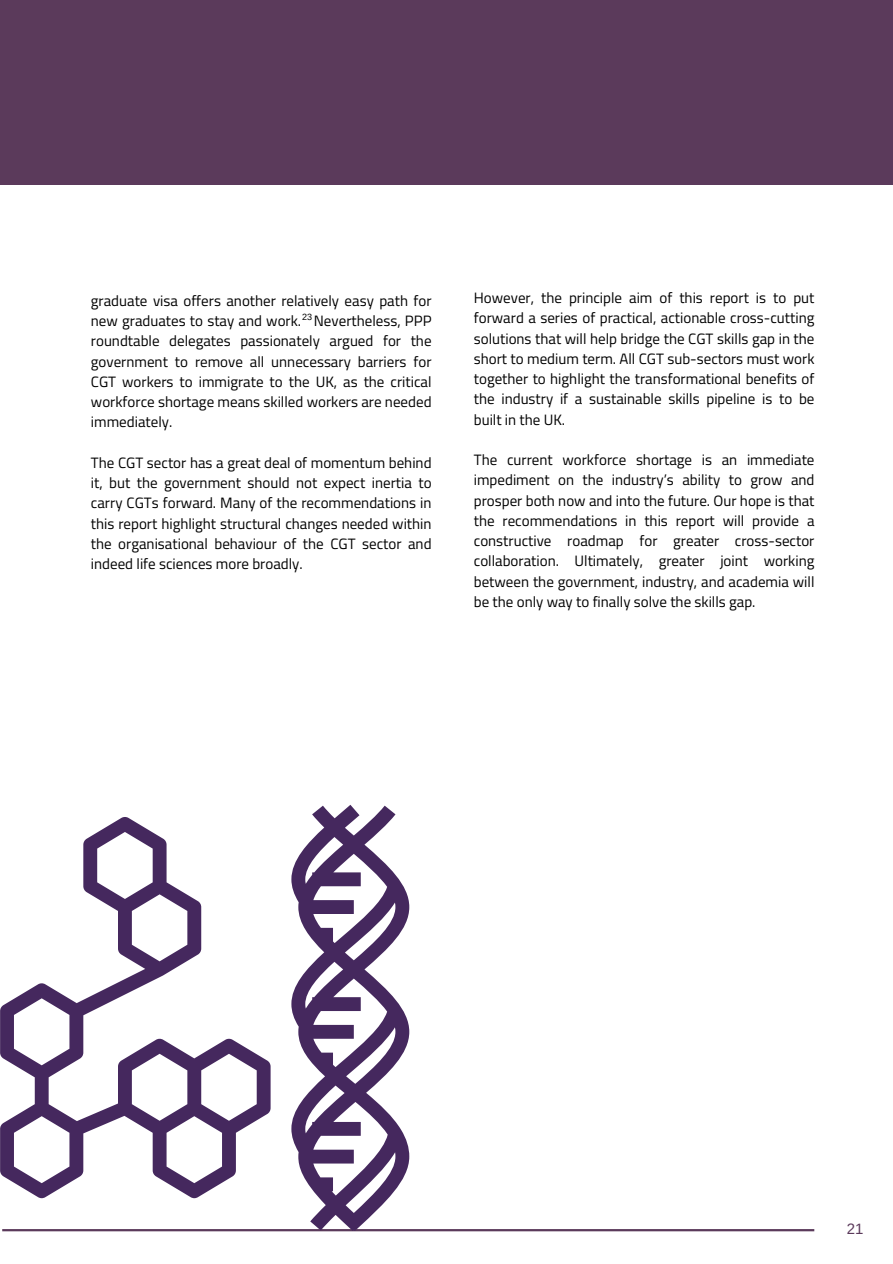
<style>
.page{position:relative;width:893px;height:1264px;background:#fff}
.page>*{position:absolute;margin:0;border:0;box-sizing:border-box;transform-origin:0 0}
.t1{font:15px/20.2px "Titillium Web";color:#000;text-align:justify}
.t2{font:15px "Arimo";color:#5b3a5b}
.t3{font:9px "Arimo";color:#000}
</style>
<div class="page">
<div style="left:0;top:0;width:892px;height:184px;background:#5b3a5b"></div>
<hr style="left:2px;top:1228px;width:812px;height:3px;background:#5b3a5b">
<svg style="left:291px;top:804px;width:118px;height:426px"></svg>
<svg style="left:0;top:817px;width:270px;height:381px"></svg>
<p class="t1" style="left:91px;top:290px;width:342px">graduate visa offers another relatively easy path for new graduates to stay and work. Nevertheless, PPP roundtable delegates passionately argued for the government to remove all unnecessary barriers for CGT workers to immigrate to the UK, as the critical workforce shortage means skilled workers are needed immediately.</p>
<p class="t1" style="left:91px;top:452px;width:342px">The CGT sector has a great deal of momentum behind it, but the government should not expect inertia to carry CGTs forward. Many of the recommendations in this report highlight structural changes needed within the organisational behaviour of the CGT sector and indeed life sciences more broadly.</p>
<p class="t3" style="left:302px;top:311px;width:11px">23</p>
<p class="t1" style="left:474px;top:287px;width:342px">However, the principle aim of this report is to put forward a series of practical, actionable cross-cutting solutions that will help bridge the CGT skills gap in the short to medium term. All CGT sub-sectors must work together to highlight the transformational benefits of the industry if a sustainable skills pipeline is to be built in the UK.</p>
<p class="t1" style="left:474px;top:449px;width:342px">The current workforce shortage is an immediate impediment on the industry’s ability to grow and prosper both now and into the future. Our hope is that the recommendations in this report will provide a constructive roadmap for greater cross-sector collaboration. Ultimately, greater joint working between the government, industry, and academia will be the only way to finally solve the skills gap.</p>
<p class="t2" style="left:846px;top:1219px;width:18px">21</p>
</div>
